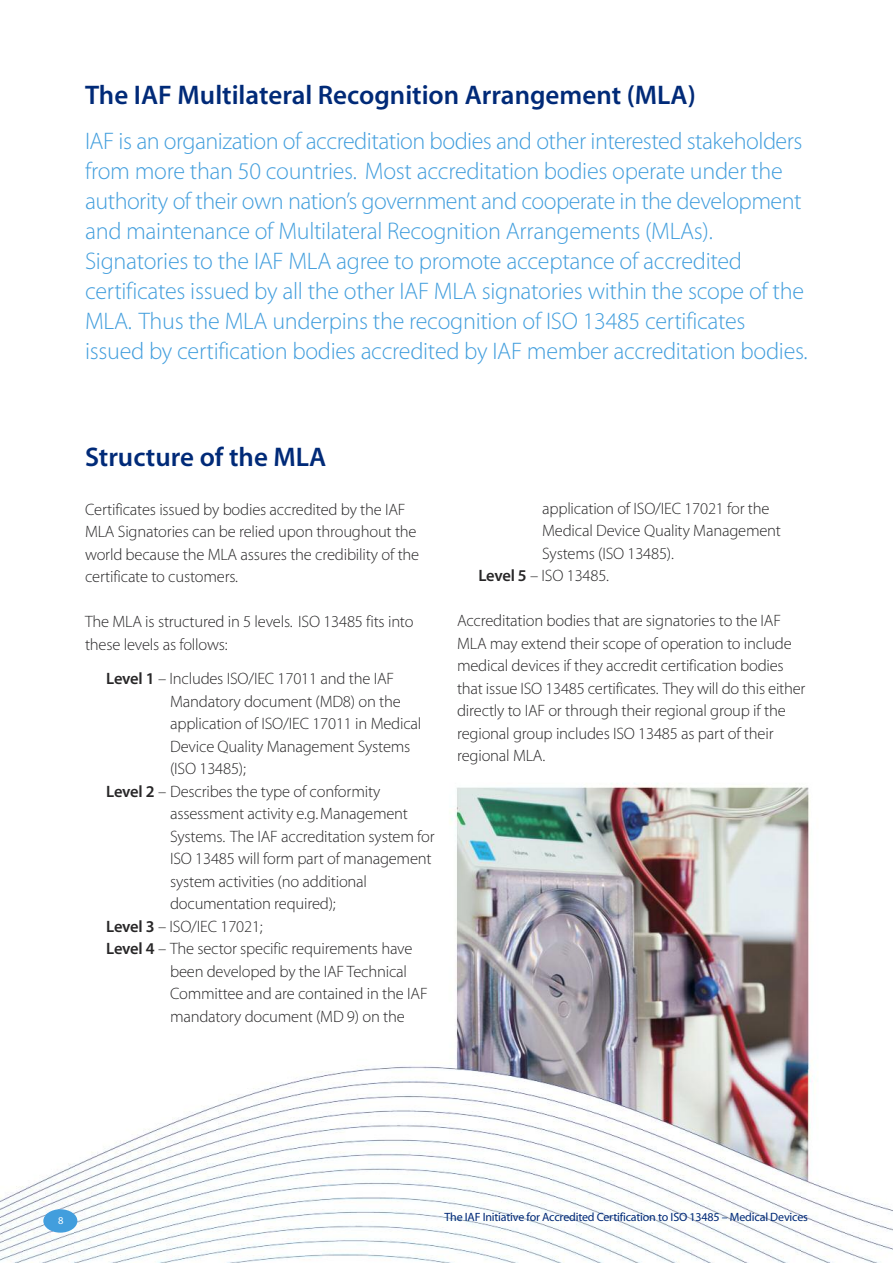
<style>
.page{position:relative;width:893px;height:1263px;background:#fff}
.page>*{position:absolute;margin:0;border:0;box-sizing:border-box;transform-origin:0 0}
.t1{font:27px "Myriad MM 565 wt 600 wd";color:#002a78}
.t2{font:24px/30px "Myriad MM 215 wt 600 wd";letter-spacing:-.01em;color:#429edd}
.t3{font:16.5px/22.5px "Myriad MM 215 wt 600 wd";letter-spacing:-.01em;color:#272627}
.t4{font:12px "Myriad MM 412 wt 601 wd";letter-spacing:-.015em;color:#002a78}
.t5{font:10.5px "Myriad MM 412 wt 601 wd";color:#fff}
.s1{font-family:"Myriad MM 565 wt 600 wd"}
</style>
<div class="page">
<img style="left:0;top:783px;width:893px;height:480px">
<div style="left:43px;top:1209px;width:34px;height:23px;background:#429edd;border-radius:50%"></div>
<h1 class="t1" style="left:85px;top:85px;width:612px">The IAF Multilateral Recognition Arrangement (MLA)</h1>
<p class="t2" style="left:85px;top:128px;width:724px">IAF is an organization of accreditation bodies and other interested stakeholders from more than 50 countries. Most accreditation bodies operate under the authority of their own nation’s government and cooperate in the development and maintenance of Multilateral Recognition Arrangements (MLAs).<br>Signatories to the IAF MLA agree to promote acceptance of accredited certificates issued by all the other IAF MLA signatories within the scope of the MLA. Thus the MLA underpins the recognition of ISO 13485 certificates issued by certification bodies accredited by IAF member accreditation bodies.</p>
<h1 class="t1" style="left:85px;top:446px;width:243px">Structure of the MLA</h1>
<p class="t3" style="left:85px;top:499px;width:336px">Certificates issued by bodies accredited by the IAF MLA Signatories can be relied upon throughout the world because the MLA assures the credibility of the certificate to customers.</p>
<p class="t3" style="left:85px;top:612px;width:330px">The MLA is structured in 5 levels. ISO 13485 fits into these levels as follows:</p>
<p class="t3" style="left:106px;top:669px;width:289px"><span class="s1">Level 1</span> – Includes ISO/IEC 17011 and the IAF</p>
<p class="t3" style="left:170px;top:691px;width:232px">Mandatory document (MD8) on the</p>
<p class="t3" style="left:170px;top:714px;width:253px">application of ISO/IEC 17011 in Medical</p>
<p class="t3" style="left:170px;top:736px;width:242px">Device Quality Management Systems</p>
<p class="t3" style="left:170px;top:759px;width:77px">(ISO 13485);</p>
<p class="t3" style="left:106px;top:781px;width:276px"><span class="s1">Level 2</span> – Describes the type of conformity</p>
<p class="t3" style="left:170px;top:804px;width:239px">assessment activity e.g.Management</p>
<p class="t3" style="left:170px;top:826px;width:266px">Systems. The IAF accreditation system for</p>
<p class="t3" style="left:170px;top:849px;width:263px">ISO 13485 will form part of management</p>
<p class="t3" style="left:170px;top:871px;width:198px">system activities (no additional</p>
<p class="t3" style="left:170px;top:894px;width:167px">documentation required);</p>
<p class="t3" style="left:106px;top:916px;width:158px"><span class="s1">Level 3</span> – ISO/IEC 17021;</p>
<p class="t3" style="left:106px;top:939px;width:308px"><span class="s1">Level 4</span> – The sector specific requirements have</p>
<p class="t3" style="left:170px;top:961px;width:238px">been developed by the IAF Technical</p>
<p class="t3" style="left:170px;top:984px;width:259px">Committee and are contained in the IAF</p>
<p class="t3" style="left:170px;top:1006px;width:236px">mandatory document (MD 9) on the</p>
<p class="t3" style="left:542px;top:498px;width:229px">application of ISO/IEC 17021 for the</p>
<p class="t3" style="left:542px;top:521px;width:240px">Medical Device Quality Management</p>
<p class="t3" style="left:542px;top:543px;width:133px">Systems (ISO 13485).</p>
<p class="t3" style="left:478px;top:566px;width:132px"><span class="s1">Level 5</span> – ISO 13485.</p>
<p class="t3" style="left:457px;top:611px;width:350px">Accreditation bodies that are signatories to the IAF MLA may extend their scope of operation to include medical devices if they accredit certification bodies that issue ISO 13485 certificates. They will do this either directly to IAF or through their regional group if the regional group includes ISO 13485 as part of their regional MLA.</p>
<p class="t5" style="left:58px;top:1216px;width:7px">8</p>
<p class="t4" style="left:444px;top:1213px;width:365px">The IAF Initiative for Accredited Certification to ISO 13485 – Medical Devices</p>
</div>
